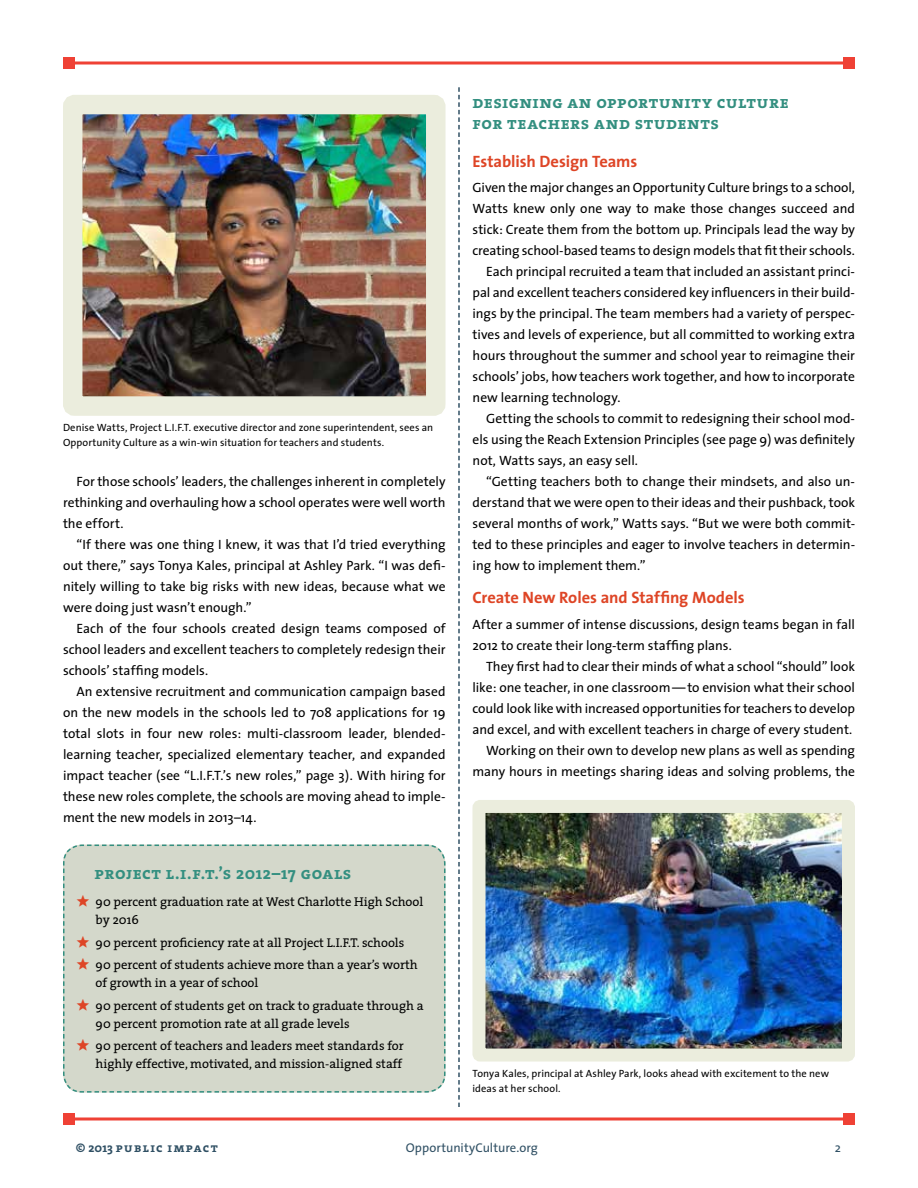
<style>
.page{position:relative;width:918px;height:1188px;background:#fff}
.page>*{position:absolute;margin:0;border:0;box-sizing:border-box;transform-origin:0 0}
.t1{font:17.25px/21px "The Serif Bold Caps";letter-spacing:.035em;color:#338f80}
.t2{font:700 16.5px "The Sans";letter-spacing:-.005em;color:#de4526}
.t3{font:13.5px/21px "The Sans";letter-spacing:-.005em;color:#000;text-align:justify}
.t4{font:12.75px/22.5px "The Serif";color:#000}
.t5{font:12.75px "The Sans";letter-spacing:.005em;color:#305064}
.t6{font:12.75px "The Serif Bold Caps";letter-spacing:.105em;color:#305064}
.t7{font:10.5px/15px "The Sans";letter-spacing:.01em;color:#000}
.s1{font-family:"The Serif";font-weight:700}
.s2{font-family:"The Serif Bold Expert";font-size:15px;color:#de4526}
</style>
<div class="page">
<hr style="left:69px;top:1118px;width:780px;height:2px;background:#ef4135">
<div style="left:63px;top:1113px;width:12px;height:12px;background:#ef4135"></div>
<div style="left:843px;top:1113px;width:12px;height:12px;background:#ef4135"></div>
<hr style="left:69px;top:62px;width:780px;height:2px;background:#ef4135">
<div style="left:63px;top:57px;width:12px;height:12px;background:#ef4135"></div>
<div style="left:843px;top:57px;width:12px;height:12px;background:#ef4135"></div>
<svg style="left:458px;top:87px;width:2px;height:1020px"></svg>
<div style="left:63px;top:844px;width:383px;height:249px;background:#d4d8cb"></div>
<img style="left:486px;top:814px;width:355px;height:234px">
<div style="left:472px;top:800px;width:383px;height:262px;border:13px solid #ebeddd"></div>
<img style="left:83px;top:115px;width:343px;height:281px">
<div style="left:63px;top:95px;width:383px;height:321px;border:19px solid #ebeddd;border-radius:2px"></div>
<p class="t7" style="left:63px;top:419px;width:372px">Denise Watts, Project L.I.F.T. executive director and zone superintendent, sees an<br>Opportunity Culture as a win-win situation for teachers and students.</p>
<p class="t3" style="left:63px;top:470px;width:384px;text-indent:13px">For those schools’ leaders, the challenges inherent in completely rethinking and overhauling how a school operates were well worth the effort.</p>
<p class="t3" style="left:63px;top:533px;width:384px;text-indent:13px">“If there was one thing I knew, it was that I’d tried everything out there,” says Tonya Kales, principal at Ashley Park. “I was defi&shy;nitely willing to take big risks with new ideas, because what we were doing just wasn’t enough.”</p>
<p class="t3" style="left:63px;top:617px;width:384px;text-indent:14px">Each of the four schools created design teams composed of school leaders and excellent teachers to completely redesign their schools’ staffing models.</p>
<p class="t3" style="left:63px;top:680px;width:384px;text-indent:14px">An extensive recruitment and communication campaign based on the new models in the schools led to 708 applications for 19 total slots in four new roles: multi-classroom leader, blended&shy;learning teacher, specialized elementary teacher, and expanded impact teacher (see “L.I.F.T.’s new roles,” page 3). With hiring for these new roles complete, the schools are moving ahead to imple&shy;ment the new models in 2013–14.</p>
<p class="t1" style="left:94px;top:862px;width:258px">project l.i.f.t.’s <span class="s1">2012–17</span> goals</p>
<p class="t4" style="left:96px;top:892px;width:329px;line-height:18px;text-indent:-19px"><span class="s2">?</span> 90 percent graduation rate at West Charlotte High School by 2016</p>
<p class="t4" style="left:76px;top:931px;width:343px"><span class="s2">?</span> 90 percent proficiency rate at all Project L.I.F.T. schools <span class="s2">?</span> 90 percent of students achieve more than a year’s worth</p>
<p class="t4" style="left:76px;top:971px;width:349px;text-indent:19px">of growth in a year of school<br><span class="s2">?</span> 90 percent of students get on track to graduate through a</p>
<p class="t4" style="left:76px;top:1012px;width:329px;text-indent:19px">90 percent promotion rate at all grade levels<br><span class="s2">?</span> 90 percent of teachers and leaders meet standards for</p>
<p class="t4" style="left:96px;top:1052px;width:308px">highly effective, motivated, and mission-aligned staff</p>
<p class="t1" style="left:472px;top:92px;width:318px">designing an opportunity culture for teachers and students</p>
<p class="t2" style="left:472px;top:147px;width:166px">Establish Design Teams</p>
<p class="t3" style="left:472px;top:177px;width:384px">Given the major changes an Opportunity Culture brings to a school,</p>
<p class="t3" style="left:473px;top:198px;width:384px">Watts knew only one way to make those changes succeed and</p>
<p class="t3" style="left:473px;top:219px;width:384px">stick: Create them from the bottom up. Principals lead the way by</p>
<p class="t3" style="left:473px;top:240px;width:384px">creating school-based teams to design models that fit their schools.</p>
<p class="t3" style="left:486px;top:261px;width:371px">Each principal recruited a team that included an assistant princi-</p>
<p class="t3" style="left:473px;top:282px;width:384px">pal and excellent teachers considered key influencers in their build-</p>
<p class="t3" style="left:473px;top:303px;width:384px">ings by the principal. The team members had a variety of perspec-</p>
<p class="t3" style="left:473px;top:324px;width:384px">tives and levels of experience, but all committed to working extra</p>
<p class="t3" style="left:473px;top:345px;width:384px">hours throughout the summer and school year to reimagine their</p>
<p class="t3" style="left:473px;top:366px;width:384px">schools’ jobs, how teachers work together, and how to incorporate</p>
<p class="t3" style="left:473px;top:387px;width:149px">new learning technology.</p>
<p class="t3" style="left:486px;top:408px;width:371px">Getting the schools to commit to redesigning their school mod-</p>
<p class="t3" style="left:473px;top:429px;width:384px">els using the Reach Extension Principles (see page 9) was definitely</p>
<p class="t3" style="left:473px;top:450px;width:167px">not, Watts says, an easy sell.</p>
<p class="t3" style="left:486px;top:471px;width:370px">“Getting teachers both to change their mindsets, and also un-</p>
<p class="t3" style="left:473px;top:492px;width:384px">derstand that we were open to their ideas and their pushback, took</p>
<p class="t3" style="left:473px;top:513px;width:384px">several months of work,” Watts says. “But we were both commit-</p>
<p class="t3" style="left:473px;top:534px;width:384px">ted to these principles and eager to involve teachers in determin-</p>
<p class="t3" style="left:473px;top:555px;width:174px">ing how to implement them.”</p>
<p class="t2" style="left:472px;top:584px;width:274px">Create New Roles and Staffing Models</p>
<p class="t3" style="left:472px;top:613px;width:384px">After a summer of intense discussions, design teams began in fall<br>2012 to create their long-term staffing plans.</p>
<p class="t3" style="left:473px;top:655px;width:384px;text-align:right">They first had to clear their minds of what a school “should” look like: one teacher, in one classroom—to envision what their school could look like with increased opportunities for teachers to develop and excel, and with excellent teachers in charge of every student.<br>Working on their own to develop new plans as well as spending many hours in meetings sharing ideas and solving problems, the</p>
<p class="t7" style="left:472px;top:1065px;width:358px">Tonya Kales, principal at Ashley Park, looks ahead with excitement to the new ideas at her school.</p>
<p class="t6" style="left:76px;top:1137px;width:143px">© <span class="s1">2013</span> public impact</p>
<p class="t5" style="left:406px;top:1137px;width:134px">OpportunityCulture.org</p>
<p class="t5" style="left:835px;top:1137px;width:8px">2</p>
</div>
